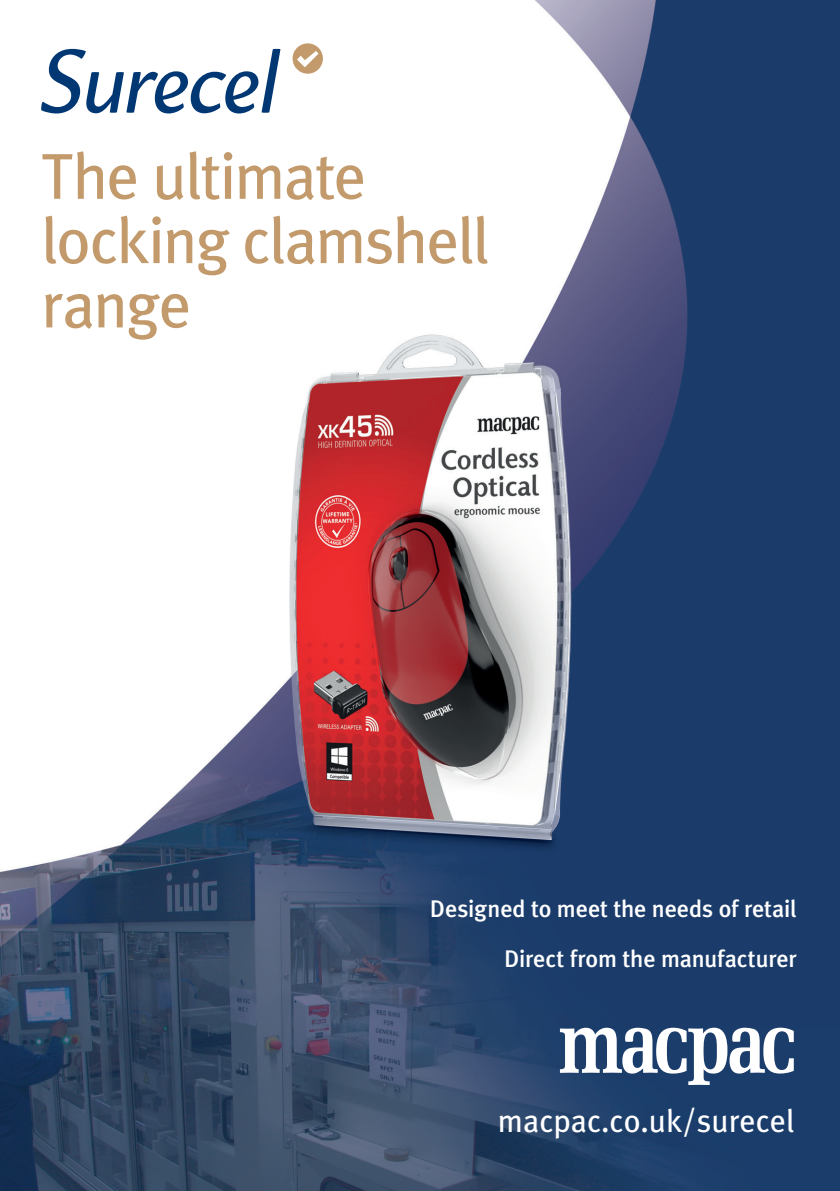
<style>
.page{position:relative;width:840px;height:1191px;background:#fff}
.page>*{position:absolute;margin:0;border:0;box-sizing:border-box;transform-origin:0 0}
.t1{font:64.8px/64.2px "Meta Plus";letter-spacing:-.025em;color:#c39a6b}
.t2{font:32px "Meta Plus";color:#fff}
.t3{font:500 24px/50px "Meta Plus";letter-spacing:-.005em;color:#fff;text-align:right}
</style>
<div class="page">
<img style="left:0;top:0;width:839px;height:1191px">
<svg style="left:559px;top:1027px;width:234px;height:58px"></svg>
<div style="left:292px;top:43px;width:31px;height:31px;background:#c39a6b;border-radius:50%"></div>
<svg style="left:297px;top:51px;width:21px;height:16px"></svg>
<svg style="left:41px;top:49px;width:239px;height:64px"></svg>
<h1 class="t1" style="left:41px;top:144px;width:449px">The ultimate locking clamshell range</h1>
<p class="t3" style="left:429px;top:883px;width:368px">Designed to meet the needs of retail<br>Direct from the manufacturer</p>
<h2 class="t2" style="left:497px;top:1102px;width:298px">macpac.co.uk/surecel</h2>
</div>
